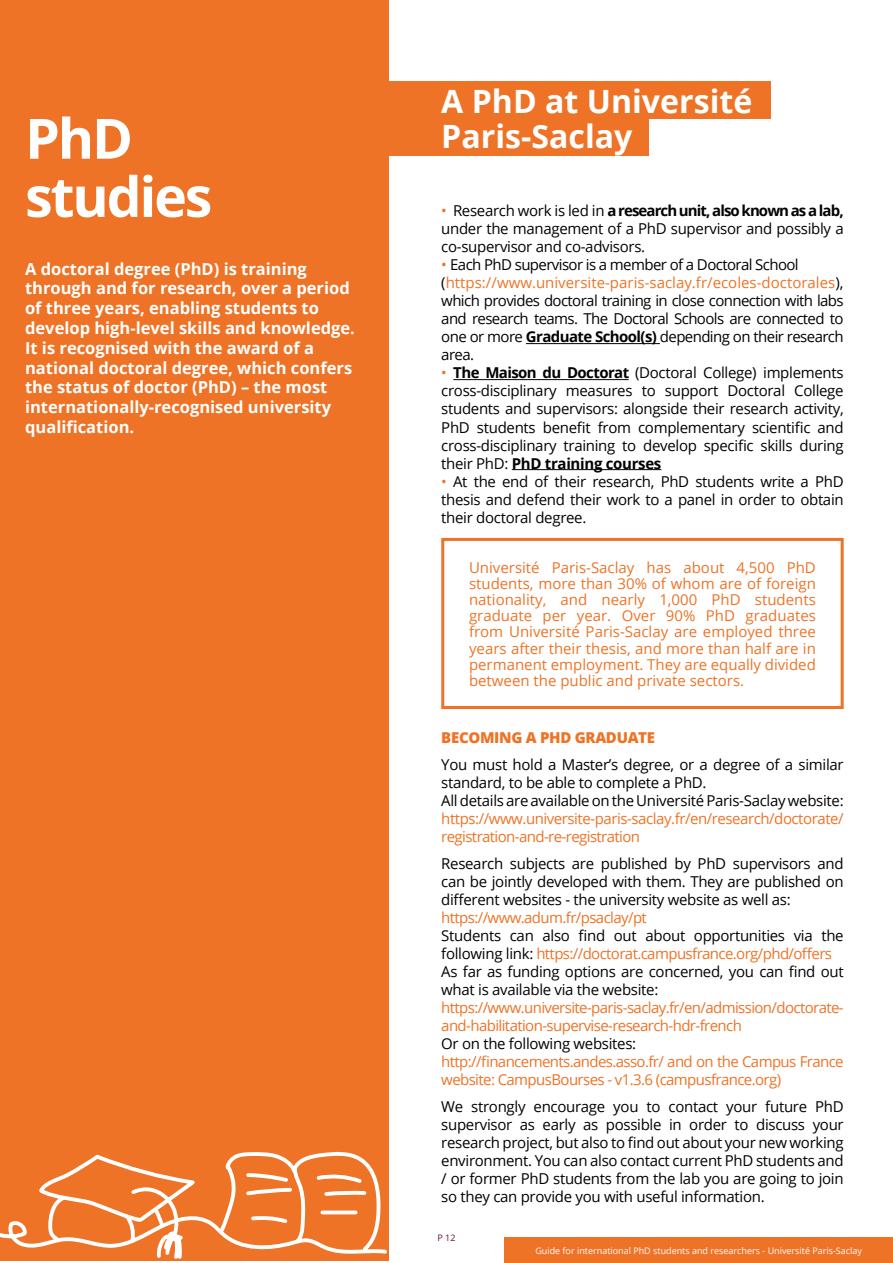
<style>
.page{position:relative;width:893px;height:1263px;background:#fff}
.page>*{position:absolute;margin:0;border:0;box-sizing:border-box;transform-origin:0 0}
.t1{font:700 55.5px/58.2px "Open Sans";letter-spacing:-.04em;color:#fff}
.t2{font:700 32.1px/35.5px "Open Sans";color:#fff}
.t3{font:700 16.5px/19.8px "Open Sans";color:#fff}
.t4{font:15px/18px "Open Sans";letter-spacing:-.02em;color:#020203;text-align:justify}
.t5{font:15px/16.2px "Open Sans";letter-spacing:-.04em;color:#ee7326}
.t6{font:15px/18px "Open Sans";letter-spacing:-.04em;color:#020203}
.t7{font:800 15px "Open Sans";letter-spacing:-.02em;color:#ee7326}
.t8{font:9px "Open Sans";color:#fff}
.t9{font:9px "Open Sans";color:#62123f}
.s1{color:#ee7326}
.s2{font-weight:700}
</style>
<div class="page">
<div style="left:0;top:0;width:389px;height:1261px;background:#ee7326"></div>
<div style="left:504px;top:1237px;width:389px;height:26px;background:#ee7326"></div>
<div style="left:354px;top:82px;width:417px;height:37px;background:#ee7326"></div>
<div style="left:354px;top:118px;width:295px;height:37px;background:#ee7326"></div>
<hr style="left:526px;top:343px;width:134px;height:1px;background:#020203">
<hr style="left:453px;top:379px;width:176px;height:1px;background:#020203">
<hr style="left:512px;top:469px;width:149px;height:1px;background:#020203">
<svg style="left:441px;top:537px;width:403px;height:172px"></svg>
<svg style="left:0;top:1151px;width:387px;height:108px"></svg>
<h1 class="t1" style="left:25px;top:108px;width:189px">PhD studies</h1>
<p class="t3" style="left:25px;top:258px;width:331px">A doctoral degree (PhD) is training through and for research, over a period of three years, enabling students to develop high-level skills and knowledge.<br>It is recognised with the award of a national doctoral degree, which confers the status of doctor (PhD) – the most internationally-recognised university qualification.</p>
<h2 class="t2" style="left:441px;top:82px;width:313px">A PhD at Université<br>Paris-Saclay</h2>
<p class="t4" style="left:441px;top:202px;width:404px"><span class="s1">•</span> Research work is led in <span class="s2">a research unit, also known as a lab, </span>under the management of a PhD supervisor and possibly a co-supervisor and co-advisors.</p>
<p class="t6" style="left:441px;top:256px;width:404px"><span class="s1">•</span> Each PhD supervisor is a member of a Doctoral School (<span class="s1">https://www.universite-paris-saclay.fr/ecoles-doctorales</span>), which provides doctoral training in close connection with labs and research teams. The Doctoral Schools are connected to one or more <span class="s2">Graduate School(s)</span> depending on their research area.</p>
<p class="t4" style="left:441px;top:364px;width:404px"><span class="s1">•</span> <span class="s2">The Maison du Doctorat</span> (Doctoral College) implements cross-disciplinary measures to support Doctoral College students and supervisors: alongside their research activity, PhD students benefit from complementary scientific and cross-disciplinary training to develop specific skills during their PhD: <span class="s2">PhD training courses</span></p>
<p class="t4" style="left:441px;top:472px;width:404px"><span class="s1">•</span> At the end of their research, PhD students write a PhD thesis and defend their work to a panel in order to obtain their doctoral degree.</p>
<p class="t5" style="left:469px;top:558px;width:348px;text-align:justify">Université Paris-Saclay has about 4,500 PhD students, more than 30% of whom are of foreign nationality, and nearly 1,000 PhD students graduate per year. Over 90% PhD graduates from Université Paris-Saclay are employed three years after their thesis, and more than half are in permanent employment. They are equally divided between the public and private sectors.</p>
<p class="t7" style="left:441px;top:726px;width:215px">BECOMING A PHD GRADUATE</p>
<p class="t4" style="left:441px;top:755px;width:404px;text-align:left">You must hold a Master’s degree, or a degree of a similar standard, to be able to complete a PhD.<br>All details are available on the Université Paris-Saclay website:</p>
<p class="t5" style="left:441px;top:809px;width:404px;line-height:18px">https://www.universite-paris-saclay.fr/en/research/doctorate/ registration-and-re-registration</p>
<p class="t4" style="left:441px;top:854px;width:404px">Research subjects are published by PhD supervisors and can be jointly developed with them. They are published on different websites - the university website as well as:</p>
<p class="t5" style="left:441px;top:909px;width:207px">https://www.adum.fr/psaclay/pt</p>
<p class="t4" style="left:441px;top:926px;width:404px;text-align:left">Students can also find out about opportunities via the following link: <span class="s1">https://doctorat.campusfrance.org/phd/offers </span>As far as funding options are concerned, you can find out what is available via the website:</p>
<p class="t5" style="left:441px;top:998px;width:404px;line-height:18px">https://www.universite-paris-saclay.fr/en/admission/doctorate&shy;and-habilitation-supervise-research-hdr-french</p>
<p class="t4" style="left:441px;top:1034px;width:196px">Or on the following websites:</p>
<p class="t5" style="left:441px;top:1052px;width:404px;line-height:18px">http://financements.andes.asso.fr/ and on the Campus France website: CampusBourses - v1.3.6 (campusfrance.org)</p>
<p class="t4" style="left:441px;top:1097px;width:404px">We strongly encourage you to contact your future PhD supervisor as early as possible in order to discuss your research project, but also to find out about your new working environment. You can also contact current PhD students and / or former PhD students from the lab you are going to join so they can provide you with useful information.</p>
<p class="t9" style="left:437px;top:1231px;width:20px">P 12</p>
<p class="t8" style="left:535px;top:1244px;width:328px">Guide for international PhD students and researchers - Université Paris-Saclay</p>
</div>
